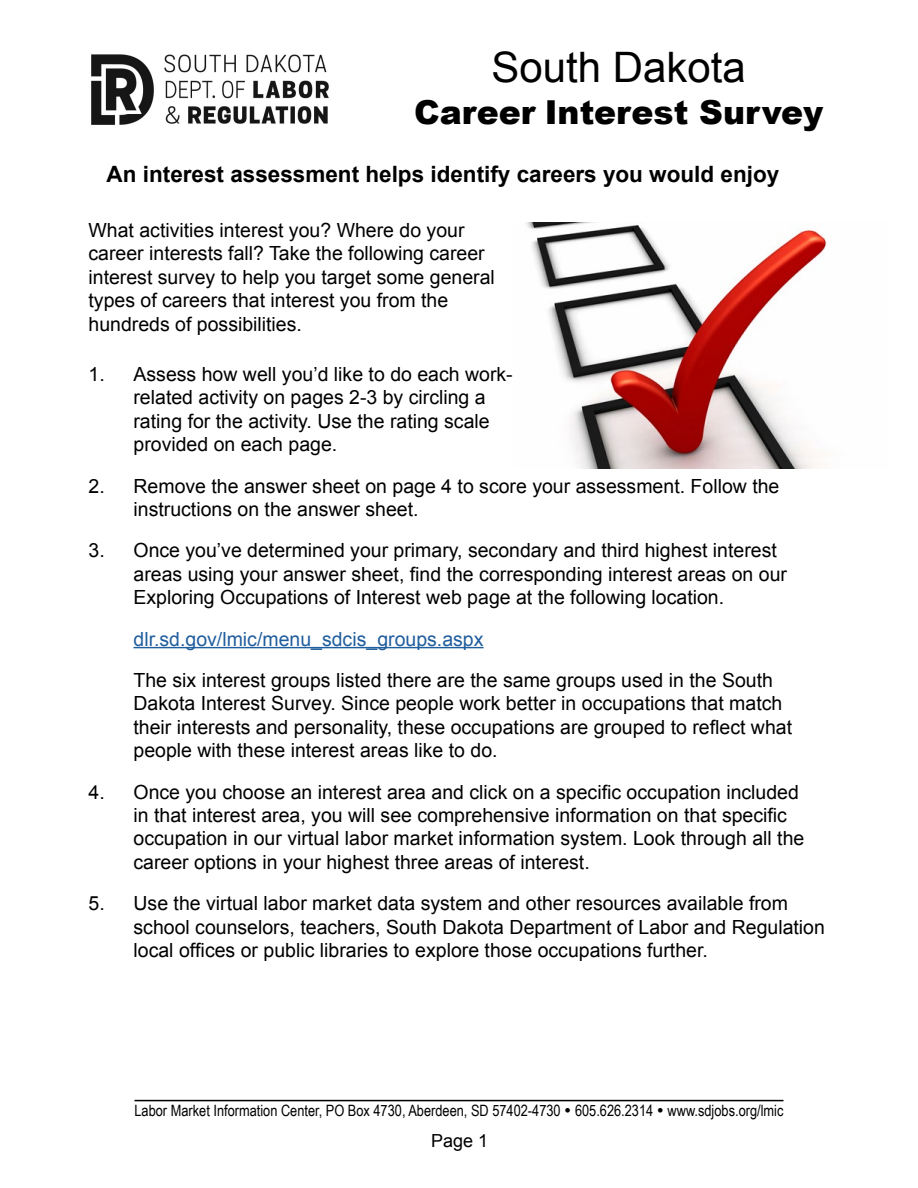
<style>
.page{position:relative;width:918px;height:1188px;background:#fff}
.page>*{position:absolute;margin:0;border:0;box-sizing:border-box;transform-origin:0 0}
.t1{font:42px "Arial";color:#000}
.t2{font:900 33px "Arial";color:#000}
.t3{font:700 22.5px "Arial";color:#000}
.t4{font:19.5px/23.4px "Arial";color:#000}
.t5{font:19.5px "Arial";color:#215e9e}
.t6{font:18px "Arial";color:#000}
.t7{font:15.6px "Arial Narrow";color:#000}
</style>
<div class="page">
<hr style="left:134px;top:647px;width:350px;height:1px;background:#215e9e">
<hr style="left:134px;top:1100px;width:650px;height:1px;background:#000">
<img style="left:91px;top:54px;width:238px;height:71px">
<img style="left:526px;top:223px;width:301px;height:246px">
<h1 class="t1" style="left:491px;top:39px;width:256px">South Dakota</h1>
<h2 class="t2" style="left:414px;top:88px;width:411px">Career Interest Survey</h2>
<p class="t3" style="left:107px;top:159px;width:674px">An interest assessment helps identify careers you would enjoy</p>
<p class="t4" style="left:88px;top:219px;width:408px">What activities interest you? Where do your career interests fall? Take the following career interest survey to help you target some general types of careers that interest you from the hundreds of possibilities.</p>
<p class="t4" style="left:134px;top:363px;width:381px;text-indent:-45px">1. Assess how well you’d like to do each work&shy;related activity on pages 2-3 by circling a rating for the activity. Use the rating scale provided on each page.</p>
<p class="t4" style="left:134px;top:474px;width:647px;text-indent:-45px">2. Remove the answer sheet on page 4 to score your assessment. Follow the instructions on the answer sheet.</p>
<p class="t4" style="left:134px;top:539px;width:655px;text-indent:-45px">3. Once you’ve determined your primary, secondary and third highest interest areas using your answer sheet, find the corresponding interest areas on our<br>Exploring Occupations of Interest web page at the following location.</p>
<p class="t5" style="left:134px;top:626px;width:352px">dlr.sd.gov/lmic/menu_sdcis_groups.aspx</p>
<p class="t4" style="left:134px;top:669px;width:660px">The six interest groups listed there are the same groups used in the South Dakota Interest Survey. Since people work better in occupations that match their interests and personality, these occupations are grouped to reflect what people with these interest areas like to do.</p>
<p class="t4" style="left:134px;top:780px;width:672px;text-indent:-45px">4. Once you choose an interest area and click on a specific occupation included in that interest area, you will see comprehensive information on that specific occupation in our virtual labor market information system. Look through all the career options in your highest three areas of interest.</p>
<p class="t4" style="left:134px;top:892px;width:693px;text-indent:-45px">5. Use the virtual labor market data system and other resources available from school counselors, teachers, South Dakota Department of Labor and Regulation local offices or public libraries to explore those occupations further.</p>
<p class="t7" style="left:134px;top:1099px;width:651px">Labor Market Information Center, PO Box 4730, Aberdeen, SD 57402-4730 • 605.626.2314 • www.sdjobs.org/lmic</p>
<p class="t6" style="left:431px;top:1129px;width:59px">Page 1</p>
</div>
